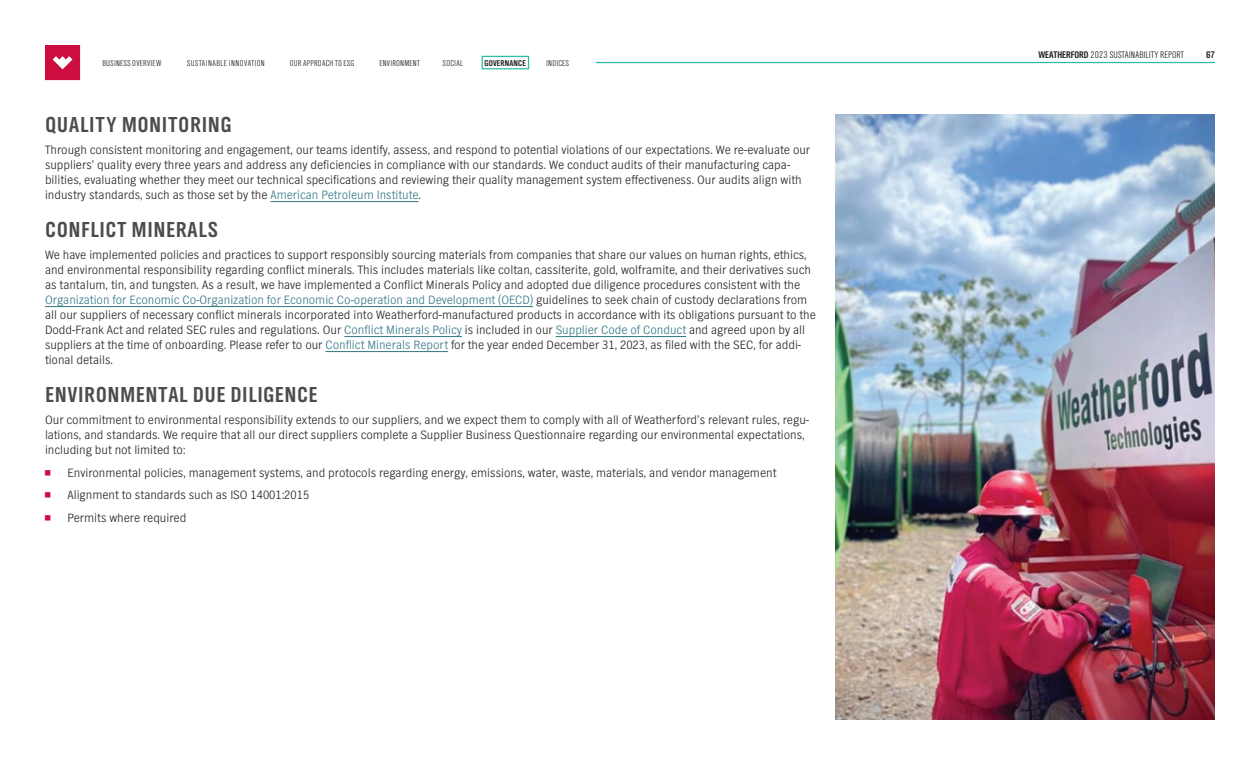
<style>
.page{position:relative;width:1260px;height:765px;background:#fff}
.page>*{position:absolute;margin:0;border:0;box-sizing:border-box;transform-origin:0 0}
.t1{font:22.5px "TV Nord EF Bold Con";letter-spacing:.05em;color:#4b4c4d}
.t2{font:300 12.5px/15px "TV Nord EF";color:#231f20}
.t3{font:300 12.5px "TV Nord EF";color:#cd0d40}
.t4{font:10px "TV Nord EF Light Con";color:#231f20}
.t5{font:10px "TV Nord EF Bold Con";color:#231f20}
.t6{font:8.75px "TV Nord EF Light Con";letter-spacing:.025em;color:#231f20}
.t7{font:8.75px "TV Nord EF Light Con";letter-spacing:.045em;color:#231f20}
.t8{font:8.75px "TV Nord EF Bold Con";letter-spacing:.025em;color:#231f20}
.s1{color:#317686}
.s2{font-family:"TV Nord EF Bold Con"}
</style>
<div class="page">
<div style="left:482px;top:56px;width:47px;height:13px;border:1px solid #2dbca2"></div>
<hr style="left:596px;top:62px;width:619px;height:1px;background:#2dbca2">
<svg style="left:45px;top:45px;width:35px;height:35px"></svg>
<hr style="left:270px;top:201px;width:149px;height:1px;background:#317686">
<hr style="left:45px;top:306px;width:488px;height:1px;background:#317686">
<hr style="left:344px;top:336px;width:118px;height:1px;background:#317686">
<hr style="left:556px;top:336px;width:130px;height:1px;background:#317686">
<hr style="left:325px;top:351px;width:123px;height:1px;background:#317686">
<img style="left:835px;top:115px;width:380px;height:604px">
<p class="t6" style="left:102px;top:58px;width:61px">BUSINESS OVERVIEW</p>
<p class="t7" style="left:187px;top:58px;width:80px">SUSTAINABLE INNOVATION</p>
<p class="t6" style="left:290px;top:58px;width:66px">OUR APPROACH TO ESG</p>
<p class="t6" style="left:379px;top:58px;width:42px">ENVIRONMENT</p>
<p class="t6" style="left:443px;top:58px;width:22px">SOCIAL</p>
<p class="t8" style="left:484px;top:58px;width:43px">GOVERNANCE</p>
<p class="t6" style="left:546px;top:58px;width:24px">INDICES</p>
<h1 class="t1" style="left:46px;top:111px;width:187px">QUALITY MONITORING</h1>
<p class="t2" style="left:45px;top:143px;width:767px">Through consistent monitoring and engagement, our teams identify, assess, and respond to potential violations of our expectations. We re-evaluate our suppliers’ quality every three years and address any deficiencies in compliance with our standards. We conduct audits of their manufacturing capa&shy;bilities, evaluating whether they meet our technical specifications and reviewing their quality management system effectiveness. Our audits align with industry standards, such as those set by the <span class="s1">American Petroleum Institute</span>.</p>
<h1 class="t1" style="left:46px;top:216px;width:174px">CONFLICT MINERALS</h1>
<p class="t2" style="left:45px;top:248px;width:772px">We have implemented policies and practices to support responsibly sourcing materials from companies that share our values on human rights, ethics, and environmental responsibility regarding conflict minerals. This includes materials like coltan, cassiterite, gold, wolframite, and their derivatives such as tantalum, tin, and tungsten. As a result, we have implemented a Conflict Minerals Policy and adopted due diligence procedures consistent with the <span class="s1">Organization for Economic Co-Organization for Economic Co-operation and Development (OECD)</span> guidelines to seek chain of custody declarations from all our suppliers of necessary conflict minerals incorporated into Weatherford-manufactured products in accordance with its obligations pursuant to the Dodd-Frank Act and related SEC rules and regulations. Our <span class="s1">Conflict Minerals Policy</span> is included in our <span class="s1">Supplier Code of Conduct</span> and agreed upon by all suppliers at the time of onboarding. Please refer to our <span class="s1">Conflict Minerals Report</span> for the year ended December 31, 2023, as filed with the SEC, for addi&shy;tional details.</p>
<h1 class="t1" style="left:46px;top:381px;width:273px">ENVIRONMENTAL DUE DILIGENCE</h1>
<p class="t2" style="left:45px;top:413px;width:766px">Our commitment to environmental responsibility extends to our suppliers, and we expect them to comply with all of Weatherford’s relevant rules, regu&shy;lations, and standards. We require that all our direct suppliers complete a Supplier Business Questionnaire regarding our environmental expectations, including but not limited to:</p>
<p class="t3" style="left:45px;top:466px;width:7px">◾</p>
<p class="t2" style="left:68px;top:465px;width:710px">Environmental policies, management systems, and protocols regarding energy, emissions, water, waste, materials, and vendor management</p>
<p class="t3" style="left:45px;top:488px;width:7px">◾</p>
<p class="t2" style="left:68px;top:488px;width:243px">Alignment to standards such as ISO 14001:2015</p>
<p class="t3" style="left:45px;top:511px;width:7px">◾</p>
<p class="t2" style="left:68px;top:510px;width:120px">Permits where required</p>
<p class="t4" style="left:1039px;top:49px;width:147px"><span class="s2">WEATHERFORD</span> 2023 SUSTAINABILITY REPORT</p>
<p class="t5" style="left:1206px;top:48px;width:11px">67</p>
</div>
